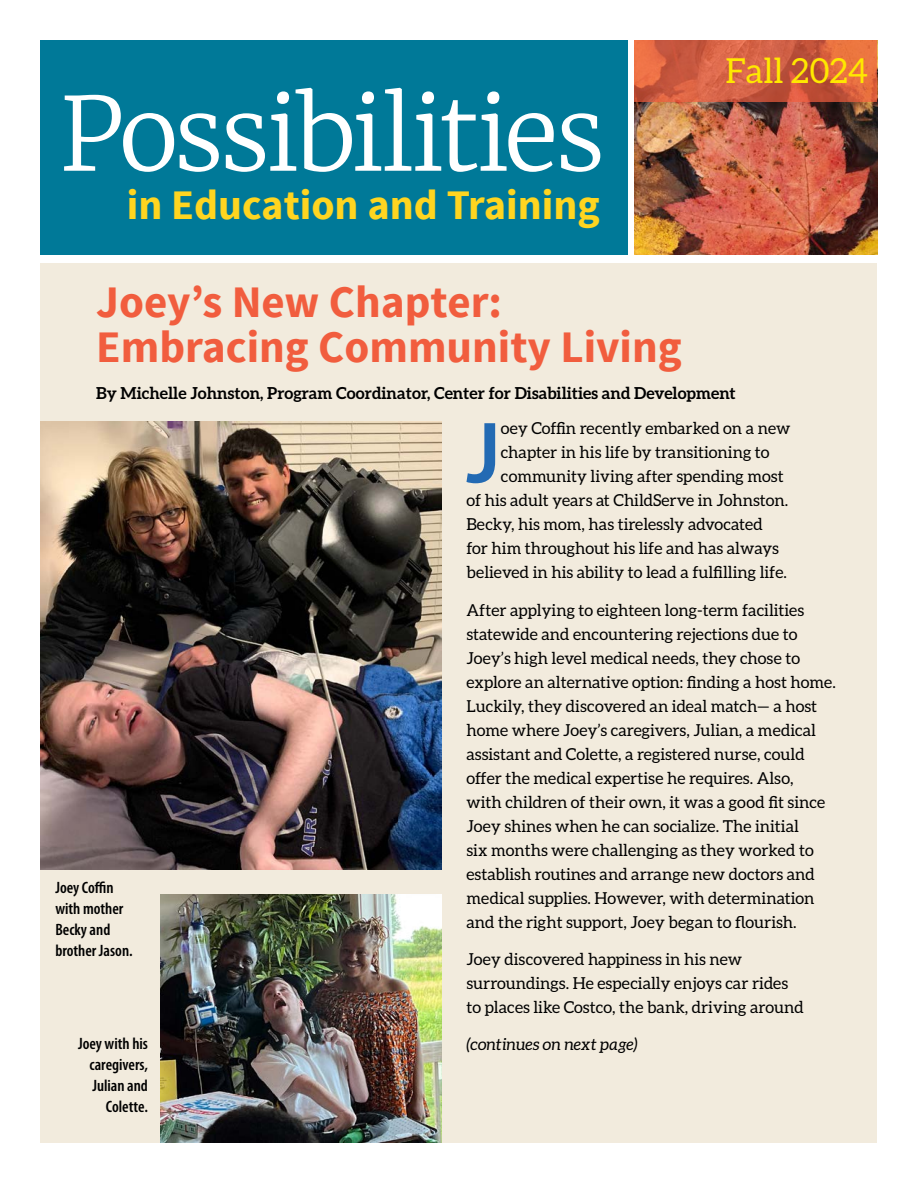
<style>
.page{position:relative;width:918px;height:1188px;background:#fff}
.page>*{position:absolute;margin:0;border:0;box-sizing:border-box;transform-origin:0 0}
.t1{font:300 101.25px "Merriweather";letter-spacing:-.04em;color:#fff}
.P1{font:600 87.75px "Myriad Pro";color:#236ab3}
.P1-2{font:700 45px/45px "Source Sans Pro";color:#f15d3e}
.t2{font:700 42px "Source Sans Pro";color:#ffd520}
.Default{font:34.5px "Aleo";color:#ffe800}
.P1-3{font:16.5px/24px "Aleo";color:#000}
.P1-4{font:600 condensed 16.5px/21px "Myriad Pro";color:#000}
.P1-5{font:700 16.5px "Aleo";color:#000}
.P1-6{font:italic 16.5px "Aleo";color:#000}
</style>
<div class="page">
<div style="left:40px;top:263px;width:838px;height:880px;background:#f2ebdd"></div>
<img style="left:634px;top:102px;width:243px;height:153px">
<svg style="left:634px;top:40px;width:244px;height:62px;background:#d36040"></svg>
<div style="left:40px;top:40px;width:588px;height:215px;background:#007998"></div>
<img style="left:40px;top:421px;width:401px;height:449px">
<img style="left:160px;top:894px;width:281px;height:249px">
<p class="t1" style="left:59px;top:64px;width:548px">Possibilities</p>
<p class="t2" style="left:127px;top:178px;width:475px">in Education and Training</p>
<p class="Default" style="left:726px;top:51px;width:144px">Fall 2024</p>
<p class="P1-2" style="left:96px;top:281px;width:587px">Joey’s New Chapter:<br>Embracing Community Living</p>
<p class="P1-5" style="left:96px;top:384px;width:641px">By Michelle Johnston, Program Coordinator, Center for Disabilities and Development</p>
<p class="P1-4" style="left:55px;top:878px;width:79px">Joey Coffin with mother<br>Becky and brother Jason.</p>
<p class="P1-4" style="left:78px;top:1034px;width:71px;text-align:right">Joey with his caregivers,<br>Julian and<br>Colette.</p>
<p class="P1" style="left:466px;top:397px;width:36px">J</p>
<p class="P1-3" style="left:501px;top:416px;width:291px">oey Coffin recently embarked on a new</p>
<p class="P1-3" style="left:501px;top:440px;width:270px">chapter in his life by transitioning to</p>
<p class="P1-3" style="left:501px;top:464px;width:284px">community living after spending most</p>
<p class="P1-3" style="left:466px;top:488px;width:323px">of his adult years at ChildServe in Johnston.</p>
<p class="P1-3" style="left:466px;top:512px;width:298px">Becky, his mom, has tirelessly advocated</p>
<p class="P1-3" style="left:466px;top:536px;width:314px">for him throughout his life and has always</p>
<p class="P1-3" style="left:466px;top:560px;width:322px">believed in his ability to lead a fulfilling life.</p>
<p class="P1-3" style="left:466px;top:598px;width:371px">After applying to eighteen long-term facilities statewide and encountering rejections due to Joey’s high level medical needs, they chose to explore an alternative option: finding a host home.<br>Luckily, they discovered an ideal match— a host home where Joey’s caregivers, Julian, a medical assistant and Colette, a registered nurse, could offer the medical expertise he requires. Also,<br>with children of their own, it was a good fit since Joey shines when he can socialize. The initial<br>six months were challenging as they worked to establish routines and arrange new doctors and medical supplies. However, with determination and the right support, Joey began to flourish.</p>
<p class="P1-3" style="left:466px;top:947px;width:339px">Joey discovered happiness in his new surroundings. He especially enjoys car rides to places like Costco, the bank, driving around</p>
<p class="P1-6" style="left:466px;top:1035px;width:173px">(continues on next page)</p>
</div>
